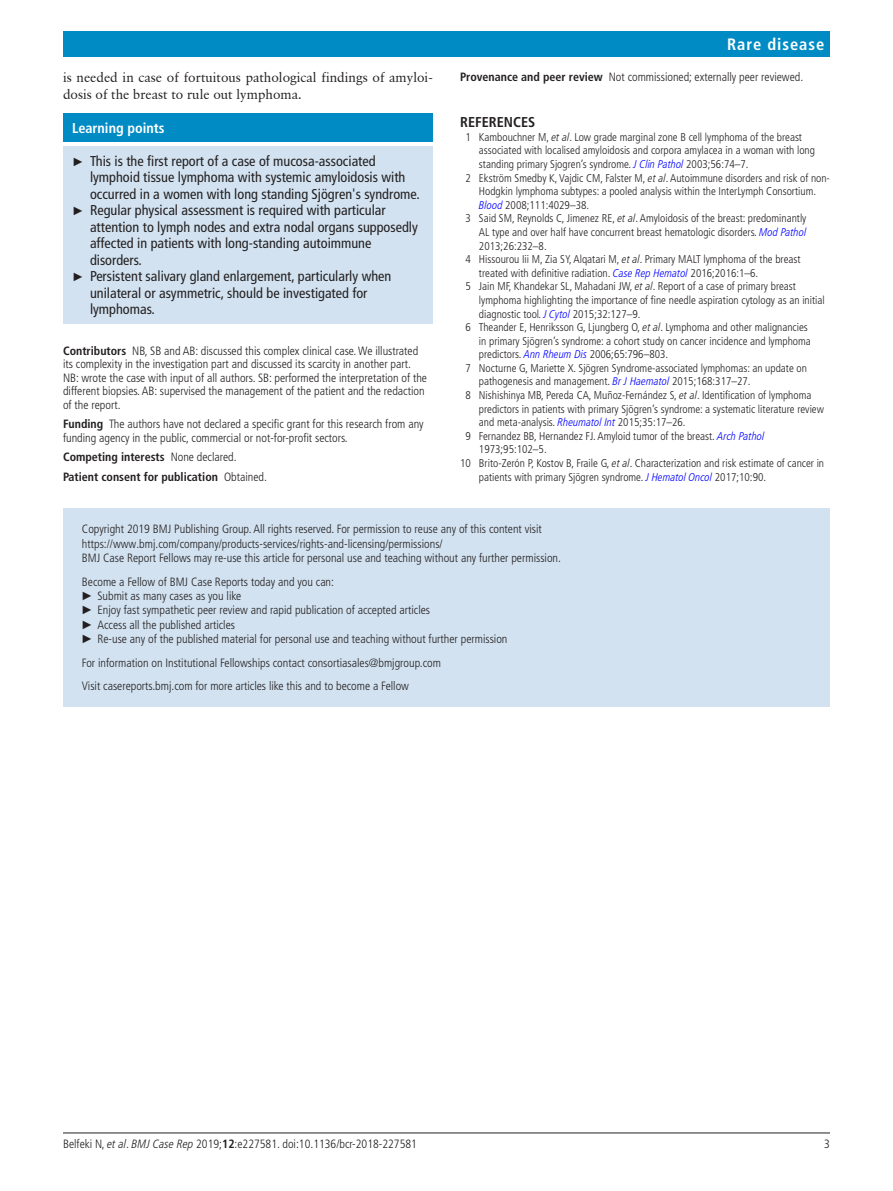
<style>
.page{position:relative;width:893px;height:1191px;background:#fff}
.page>*{position:absolute;margin:0;border:0;box-sizing:border-box;transform-origin:0 0}
.t1{font:700 condensed 16.5px "Frutiger LT Pro";color:#fff}
.t2{font:condensed 14.25px "Frutiger LT Pro";color:#231f20}
.t3{font:700 condensed 14.25px "Frutiger LT Pro";color:#fff}
.t4{font:700 condensed 14.25px "Frutiger LT Std";color:#231f20}
.t5{font:13.5px/16.5px "Classical Garamond BT";color:#231f20}
.t6{font:300 condensed 12px/14.4px "Frutiger LT Pro";color:#231f20}
.t7{font:700 condensed 12px/19.5px "Frutiger LT Pro";color:#231f20}
.t8{font:300 condensed 11.25px "Frutiger LT Pro";color:#231f20}
.s1{font-family:"Arial";font-stretch:normal;font-size:12px}
.s2{font-weight:700}
.s3{font-weight:300}
.s4{font-style:italic}
.s5{font-style:italic;color:#00f}
.s6{font-family:"Arial";font-weight:400;font-stretch:normal}
</style>
<div class="page">
<hr style="left:63px;top:1132px;width:767px;height:1px;background:#231f20">
<div style="left:63px;top:31px;width:767px;height:25px;background:#008bc5"></div>
<div style="left:63px;top:113px;width:370px;height:29px;background:#008bc5"></div>
<div style="left:63px;top:146px;width:370px;height:177px;background:#d2e2f0"></div>
<div style="left:63px;top:508px;width:767px;height:198px;background:#d2e2f0"></div>
<p class="t5" style="left:63px;top:69px;width:371px">is needed in case of fortuitous pathological findings of amyloi&shy;dosis of the breast to rule out lymphoma.</p>
<p class="t3" style="left:72px;top:119px;width:94px">Learning points</p>
<p class="t2" style="left:72px;top:152px;width:305px"><span class="s1">►</span> This is the first report of a case of mucosa-associated</p>
<p class="t2" style="left:90px;top:169px;width:317px">lymphoid tissue lymphoma with systemic amyloidosis with</p>
<p class="t2" style="left:90px;top:185px;width:331px">occurred in a women with long standing Sjögren's syndrome.</p>
<p class="t2" style="left:72px;top:202px;width:315px"><span class="s1">►</span> Regular physical assessment is required with particular</p>
<p class="t2" style="left:90px;top:218px;width:329px">attention to lymph nodes and extra nodal organs supposedly</p>
<p class="t2" style="left:90px;top:235px;width:283px">affected in patients with long-standing autoimmune</p>
<p class="t2" style="left:90px;top:251px;width:53px">disorders.</p>
<p class="t2" style="left:72px;top:268px;width:321px"><span class="s1">►</span> Persistent salivary gland enlargement, particularly when</p>
<p class="t2" style="left:90px;top:284px;width:279px">unilateral or asymmetric, should be investigated for</p>
<p class="t2" style="left:90px;top:301px;width:66px">lymphomas.</p>
<p class="t6" style="left:63px;top:344px;width:365px;line-height:13.5px"><span class="s2">Contributors</span> NB, SB and AB: discussed this complex clinical case. We illustrated its complexity in the investigation part and discussed its scarcity in another part.<br>NB: wrote the case with input of all authors. SB: performed the interpretation of the different biopsies. AB: supervised the management of the patient and the redaction of the report.</p>
<p class="t6" style="left:63px;top:417px;width:362px;line-height:13.5px"><span class="s2">Funding</span> The authors have not declared a specific grant for this research from any funding agency in the public, commercial or not-for-profit sectors.</p>
<p class="t7" style="left:63px;top:447px;width:205px">Competing interests <span class="s3">None declared.<br></span>Patient consent for publication <span class="s3">Obtained.</span></p>
<h1 class="t1" style="left:727px;top:34px;width:99px">Rare disease</h1>
<p class="t6" style="left:460px;top:70px;width:345px"><span class="s2">Provenance and peer review</span> Not commissioned; externally peer reviewed.</p>
<p class="t4" style="left:460px;top:114px;width:77px">REFERENCES</p>
<p class="t8" style="left:465px;top:130px;width:338px">1 Kambouchner M, <span class="s4">et al</span>. Low grade marginal zone B cell lymphoma of the breast</p>
<p class="t8" style="left:479px;top:144px;width:338px">associated with localised amyloidosis and corpora amylacea in a woman with long</p>
<p class="t8" style="left:479px;top:158px;width:271px">standing primary Sjogren’s syndrome. <span class="s5">J Clin Pathol</span> 2003;56:74–7.</p>
<p class="t8" style="left:465px;top:171px;width:366px">2 Ekström Smedby K, Vajdic CM, Falster M, <span class="s4">et al</span>. Autoimmune disorders and risk of non-</p>
<p class="t8" style="left:479px;top:185px;width:339px">Hodgkin lymphoma subtypes: a pooled analysis within the InterLymph Consortium.</p>
<p class="t8" style="left:479px;top:198px;width:112px"><span class="s5">Blood</span> 2008;111:4029–38.</p>
<p class="t8" style="left:465px;top:212px;width:342px">3 Said SM, Reynolds C, Jimenez RE, <span class="s4">et al</span>. Amyloidosis of the breast: predominantly</p>
<p class="t8" style="left:479px;top:226px;width:329px">AL type and over half have concurrent breast hematologic disorders. <span class="s5">Mod Pathol</span></p>
<p class="t8" style="left:479px;top:239px;width:69px">2013;26:232–8.</p>
<p class="t8" style="left:465px;top:253px;width:337px">4 Hissourou Iii M, Zia SY, Alqatari M, <span class="s4">et al</span>. Primary MALT lymphoma of the breast</p>
<p class="t8" style="left:479px;top:266px;width:281px">treated with definitive radiation. <span class="s5">Case Rep Hematol</span> 2016;2016:1–6.</p>
<p class="t8" style="left:465px;top:280px;width:332px">5 Jain MF, Khandekar SL, Mahadani JW, <span class="s4">et al</span>. Report of a case of primary breast</p>
<p class="t8" style="left:479px;top:293px;width:347px">lymphoma highlighting the importance of fine needle aspiration cytology as an initial</p>
<p class="t8" style="left:479px;top:307px;width:163px">diagnostic tool. <span class="s5">J Cytol</span> 2015;32:127–9.</p>
<p class="t8" style="left:465px;top:321px;width:344px">6 Theander E, Henriksson G, Ljungberg O, <span class="s4">et al</span>. Lymphoma and other malignancies</p>
<p class="t8" style="left:479px;top:334px;width:333px">in primary Sjögren’s syndrome: a cohort study on cancer incidence and lymphoma</p>
<p class="t8" style="left:479px;top:348px;width:191px">predictors. <span class="s5">Ann Rheum Dis</span> 2006;65:796–803.</p>
<p class="t8" style="left:465px;top:361px;width:343px">7 Nocturne G, Mariette X. Sjögren Syndrome-associated lymphomas: an update on</p>
<p class="t8" style="left:479px;top:375px;width:273px">pathogenesis and management. <span class="s5">Br J Haematol</span> 2015;168:317–27.</p>
<p class="t8" style="left:465px;top:389px;width:347px">8 Nishishinya MB, Pereda CA, Muñoz-Fernández S, <span class="s4">et al</span>. Identification of lymphoma</p>
<p class="t8" style="left:479px;top:402px;width:347px">predictors in patients with primary Sjögren’s syndrome: a systematic literature review</p>
<p class="t8" style="left:479px;top:416px;width:208px">and meta-analysis. <span class="s5">Rheumatol Int</span> 2015;35:17–26.</p>
<p class="t8" style="left:465px;top:429px;width:300px">9 Fernandez BB, Hernandez FJ. Amyloid tumor of the breast. <span class="s5">Arch Pathol</span></p>
<p class="t8" style="left:479px;top:443px;width:69px">1973;95:102–5.</p>
<p class="t8" style="left:460px;top:457px;width:366px">10 Brito-Zerón P, Kostov B, Fraile G, <span class="s4">et al</span>. Characterization and risk estimate of cancer in</p>
<p class="t8" style="left:479px;top:470px;width:289px">patients with primary Sjögren syndrome. <span class="s5">J Hematol Oncol</span> 2017;10:90.</p>
<p class="t6" style="left:82px;top:522px;width:481px">Copyright 2019 BMJ Publishing Group. All rights reserved. For permission to reuse any of this content visit https://www.bmj.com/company/products-services/rights-and-licensing/permissions/<br>BMJ Case Report Fellows may re-use this article for personal use and teaching without any further permission.</p>
<p class="t6" style="left:81px;top:574px;width:428px">Become a Fellow of BMJ Case Reports today and you can:<br><span class="s6">►</span> Submit as many cases as you like<br><span class="s6">►</span> Enjoy fast sympathetic peer review and rapid publication of accepted articles<br><span class="s6">►</span> Access all the published articles<br><span class="s6">►</span> Re-use any of the published material for personal use and teaching without further permission</p>
<p class="t6" style="left:82px;top:651px;width:361px;line-height:23.4px">For information on Institutional Fellowships contact consortiasales@bmjgroup.com<br>Visit casereports.bmj.com for more articles like this and to become a Fellow</p>
<p class="t6" style="left:63px;top:1136px;width:355px">Belfeki N, <span class="s4">et al</span>. <span class="s4">BMJ Case Rep</span> 2019;<span class="s2">12</span>:e227581. doi:10.1136/bcr-2018-227581</p>
<p class="t6" style="left:824px;top:1136px;width:7px">3</p>
</div>
